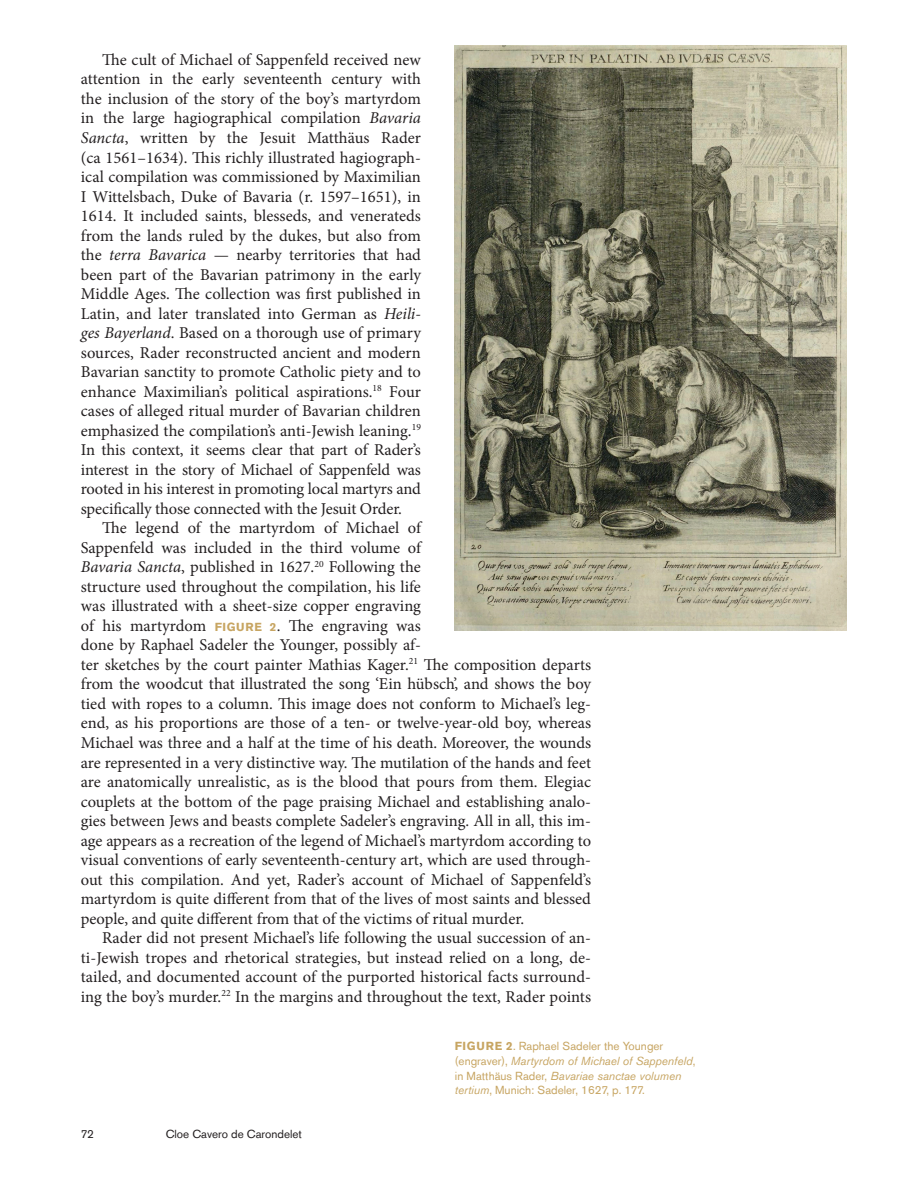
<style>
.page{position:relative;width:910px;height:1183px;background:#fff}
.page>*{position:absolute;margin:0;border:0;box-sizing:border-box;transform-origin:0 0}
.t1{font:16.5px/19.5px "Minion Pro";color:#231f20;text-align:justify}
.t2{font:italic 11.7px/14.5px "Akzidenz Grotesk BE";color:#c7a562}
.t3{font:11.7px "Akzidenz Grotesk BE Regular 2";color:#c7a562}
.t4{font:11.7px "Akzidenz Grotesk BE";color:#231f20}
.s1{font-style:italic}
.s2{font-family:"Akzidenz Grotesk BE";font-weight:700;font-size:11.7px;color:#c7a562}
.s3{font-family:"Akzidenz Grotesk BE";font-weight:700}
.s4{font-family:"Akzidenz Grotesk BE Regular 2";font-style:normal}
.s5{font-family:"Akzidenz Grotesk BE";font-style:italic}
</style>
<div class="page">
<img style="left:455px;top:46px;width:391px;height:584px">
<p class="t1" style="left:81px;top:50px;width:342px;text-indent:21px">The cult of Michael of Sappenfeld received new attention in the early seventeenth century with the inclusion of the story of the boy’s martyrdom in the large hagiographical compilation <span class="s1">Bavaria Sancta</span>, written by the Jesuit Matthäus Rader (ca 1561–1634). This richly illustrated hagiograph&shy;ical compilation was commissioned by Maximilian I Wittelsbach, Duke of Bavaria (r. 1597–1651), in 1614. It included saints, blesseds, and venerateds from the lands ruled by the dukes, but also from the <span class="s1">terra Bavarica</span> — nearby territories that had been part of the Bavarian patrimony in the early Middle Ages. The collection was first published in Latin, and later translated into German as <span class="s1">Heili&shy;ges Bayerland</span>. Based on a thorough use of primary sources, Rader reconstructed ancient and modern Bavarian sanctity to promote Catholic piety and to enhance Maximilian’s political aspirations.<sup>18</sup> Four cases of alleged ritual murder of Bavarian children emphasized the compilation’s anti-Jewish leaning.<sup>19<br></sup>In this context, it seems clear that part of Rader’s interest in the story of Michael of Sappenfeld was rooted in his interest in promoting local martyrs and specifically those connected with the Jesuit Order.</p>
<p class="t1" style="left:81px;top:518px;width:512px;text-align:left;text-indent:21px">The legend of the martyrdom of Michael of<br>Sappenfeld was included in the third volume of<br><span class="s1">Bavaria Sancta</span>, published in 1627.<sup>20</sup> Following the<br>structure used throughout the compilation, his life<br>was illustrated with a sheet-size copper engraving<br>of his martyrdom <span class="s2">FIGURE 2</span>. The engraving was<br>done by Raphael Sadeler the Younger, possibly af-<br>ter sketches by the court painter Mathias Kager.<sup>21</sup> The composition departs from the woodcut that illustrated the song ‘Ein hübsch’, and shows the boy tied with ropes to a column. This image does not conform to Michael’s leg&shy;end, as his proportions are those of a ten- or twelve-year-old boy, whereas Michael was three and a half at the time of his death. Moreover, the wounds are represented in a very distinctive way. The mutilation of the hands and feet are anatomically unrealistic, as is the blood that pours from them. Elegiac couplets at the bottom of the page praising Michael and establishing analo&shy;gies between Jews and beasts complete Sadeler’s engraving. All in all, this im&shy;age appears as a recreation of the legend of Michael’s martyrdom according to visual conventions of early seventeenth-century art, which are used through&shy;out this compilation. And yet, Rader’s account of Michael of Sappenfeld’s martyrdom is quite different from that of the lives of most saints and blessed people, and quite different from that of the victims of ritual murder.</p>
<p class="t1" style="left:81px;top:927px;width:512px;text-indent:21px">Rader did not present Michael’s life following the usual succession of an&shy;ti-Jewish tropes and rhetorical strategies, but instead relied on a long, de&shy;tailed, and documented account of the purported historical facts surround&shy;ing the boy’s murder.<sup>22</sup> In the margins and throughout the text, Rader points</p>
<p class="t3" style="left:455px;top:1039px;width:210px"><span class="s3">FIGURE 2</span>. Raphael Sadeler the Younger</p>
<p class="t2" style="left:455px;top:1053px;width:242px"><span class="s4">(engraver),</span> Martyrdom of Michael of Sappenfeld<span class="s4">, in Matthäus Rader,</span> Bavariae sanctae volumen</p>
<p class="t3" style="left:455px;top:1082px;width:191px"><span class="s5">tertium</span>, Munich: Sadeler, 1627, p. 177.</p>
<p class="t4" style="left:166px;top:1126px;width:138px">Cloe Cavero de Carondelet</p>
<p class="t4" style="left:81px;top:1126px;width:15px">72</p>
</div>
